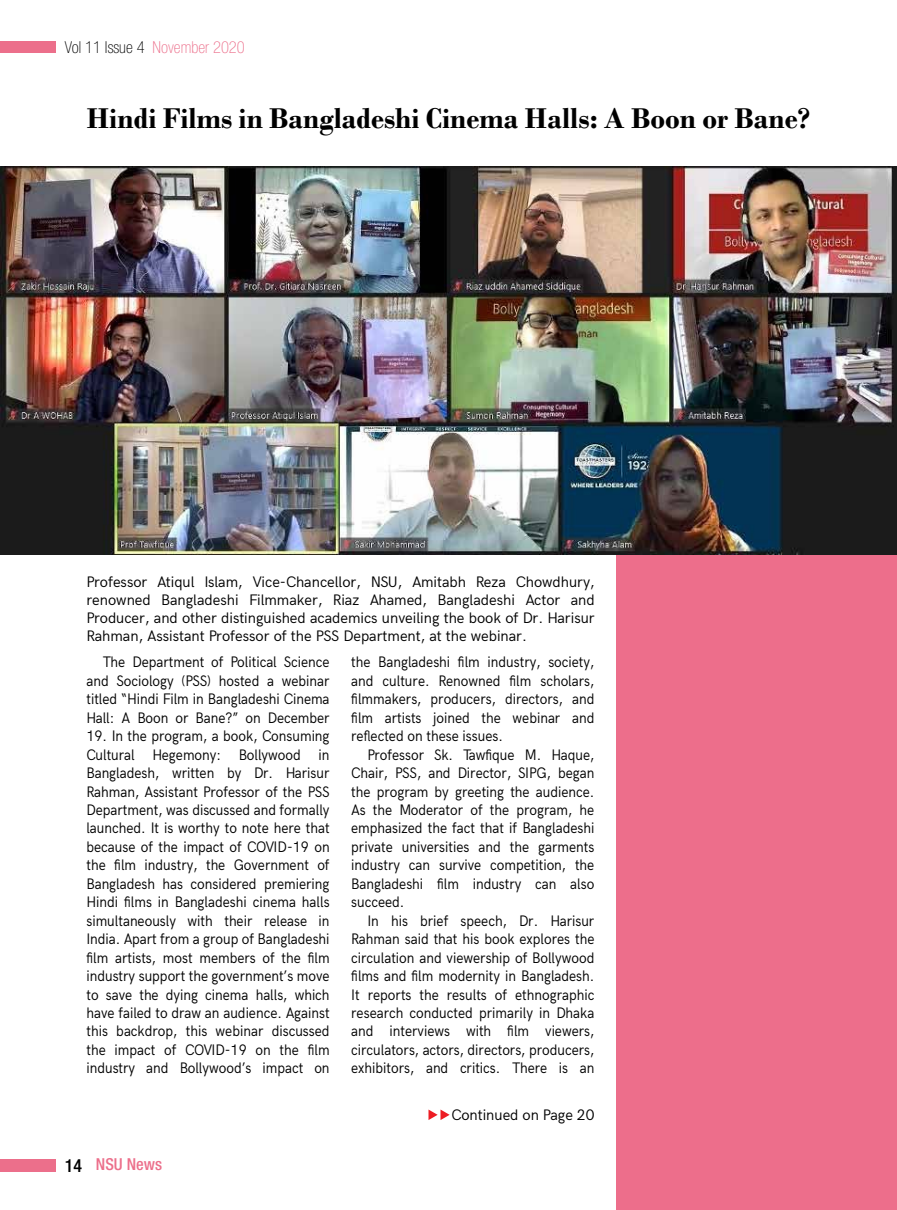
<style>
.page{position:relative;width:897px;height:1210px;background:#fff}
.page>*{position:absolute;margin:0;border:0;box-sizing:border-box;transform-origin:0 0}
.t1{font:700 30px "Bodoni";color:#000}
.t2{font:100 condensed 16.5px "Helvetica Neue LT Pro";color:#ec6f8b}
.t3{font:500 condensed 16.5px "Helvetica Neue LT Pro";color:#ec6f8b}
.t4{font:15px/18.5px "Acari Sans";color:#000;text-align:justify;scale:.93 1}
.t5{font:15px/18px "Acari Sans";color:#000;text-align:justify}
.s1{color:#000}
.s2{font-size:18px;color:#000}
</style>
<div class="page">
<div style="left:0;top:1158px;width:56px;height:13px;background:#ec6f8b"></div>
<div style="left:0;top:41px;width:56px;height:11px;background:#ec6f8b"></div>
<div style="left:616px;top:503px;width:280px;height:707px;background:#ed6e8b"></div>
<svg style="left:428px;top:1109px;width:21px;height:11px"></svg>
<img style="left:0;top:166px;width:896px;height:389px">
<p class="t2" style="left:65px;top:38px;width:181px"><span class="s1">Vol 11 Issue 4</span> November 2020</p>
<h1 class="t1" style="left:86px;top:100px;width:725px">Hindi Films in Bangladeshi Cinema Halls: A Boon or Bane?</h1>
<p class="t5" style="left:86px;top:572px;width:510px">Professor Atiqul Islam, Vice-Chancellor, NSU, Amitabh Reza Chowdhury, renowned Bangladeshi Filmmaker, Riaz Ahamed, Bangladeshi Actor and Producer, and other distinguished academics unveiling the book of Dr. Harisur Rahman, Assistant Professor of the PSS Department, at the webinar.</p>
<p class="t4" style="left:86px;top:652px;width:263px;text-indent:16px">The Department of Political Science and Sociology (PSS) hosted a webinar titled “Hindi Film in Bangladeshi Cinema Hall: A Boon or Bane?” on December</p>
<p class="t4" style="left:86px;top:725px;width:263px">19. In the program, a book, Consuming Cultural Hegemony: Bollywood in Bangladesh, written by Dr. Harisur Rahman, Assistant Professor of the PSS Department, was discussed and formally launched. It is worthy to note here that because of the impact of COVID-19 on the film industry, the Government of Bangladesh has considered premiering Hindi films in Bangladeshi cinema halls simultaneously with their release in India. Apart from a group of Bangladeshi film artists, most members of the film industry support the government’s move to save the dying cinema halls, which have failed to draw an audience. Against this backdrop, this webinar discussed the impact of COVID-19 on the film industry and Bollywood’s impact on</p>
<p class="t3" style="left:65px;top:1154px;width:99px"><span class="s2">14</span> NSU News</p>
<p class="t4" style="left:351px;top:652px;width:263px">the Bangladeshi film industry, society, and culture. Renowned film scholars, filmmakers, producers, directors, and film artists joined the webinar and reflected on these issues.</p>
<p class="t4" style="left:351px;top:744px;width:263px;text-indent:16px">Professor Sk. Tawfique M. Haque, Chair, PSS, and Director, SIPG, began the program by greeting the audience.<br>As the Moderator of the program, he emphasized the fact that if Bangladeshi private universities and the garments industry can survive competition, the Bangladeshi film industry can also succeed.</p>
<p class="t4" style="left:351px;top:910px;width:263px;text-indent:16px">In his brief speech, Dr. Harisur Rahman said that his book explores the circulation and viewership of Bollywood films and film modernity in Bangladesh.<br>It reports the results of ethnographic research conducted primarily in Dhaka and interviews with film viewers, circulators, actors, directors, producers, exhibitors, and critics. There is an</p>
<p class="t5" style="left:451px;top:1104px;width:144px">Continued on Page 20</p>
</div>
